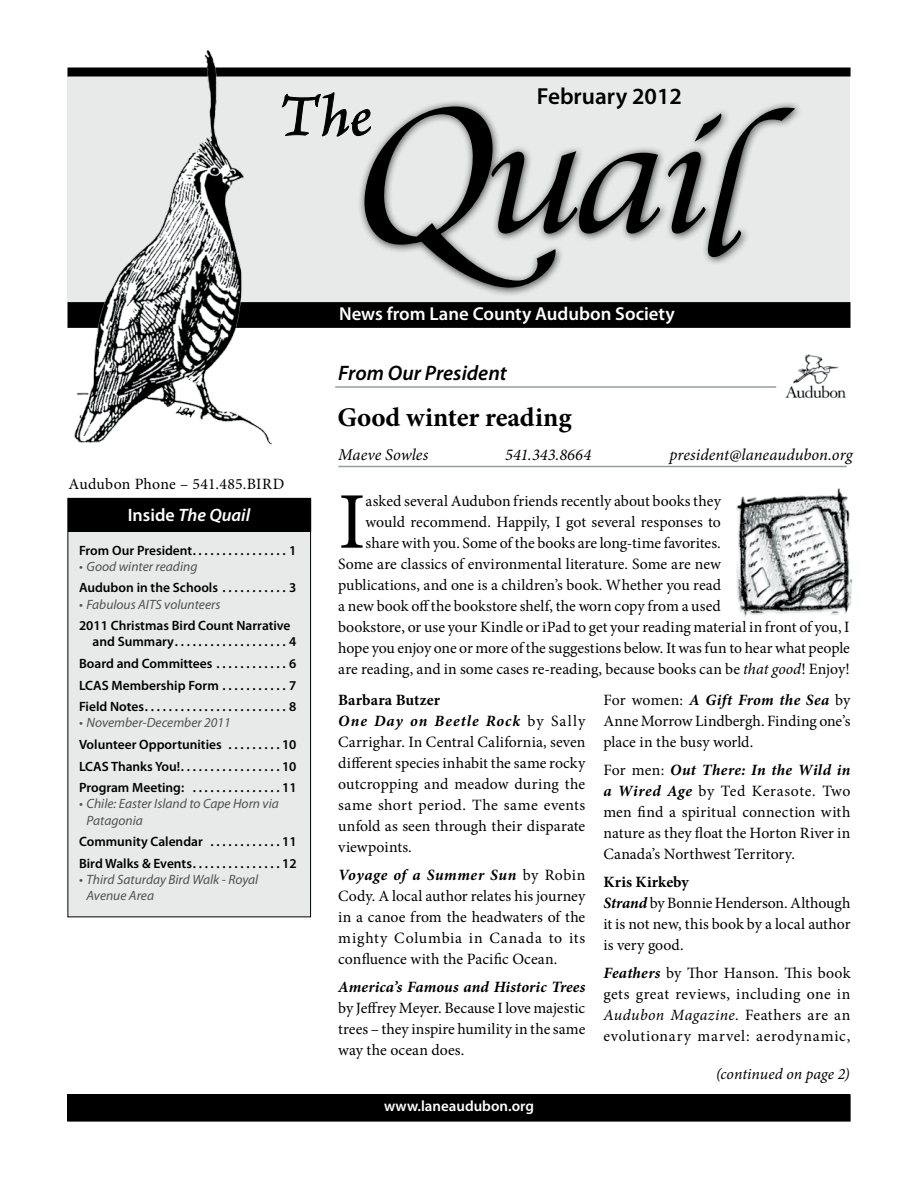
<style>
.page{position:relative;width:918px;height:1188px;background:#fff}
.page>*{position:absolute;margin:0;border:0;box-sizing:border-box;transform-origin:0 0}
.t1{font:80.4px "Minion Pro";color:#000}
.t2{font:700 27px "Minion Pro";color:#000}
.t3{font:600 23.25px "Myriad Pro";color:#000}
.t4{font:italic 600 21px "Myriad Pro";color:#000}
.t5{font:600 18.75px "Myriad Pro";color:#fff}
.t6{font:italic 600 18px "Myriad Pro";color:#fff}
.t7{font:italic 16.5px "Minion Pro";color:#000}
.t8{font:15.75px/21px "Minion Pro";letter-spacing:.005em;color:#000;text-align:justify}
.t9{font:italic 700 15.75px "Minion Pro";letter-spacing:.005em;color:#000}
.t10{font:italic 15.75px "Minion Pro";color:#000}
.t11{font:600 15px "Myriad Pro";color:#fff}
.t12{font:600 13.5px/16.2px "Myriad Pro";color:#000}
.t13{font:italic 13.5px/16.2px "Myriad Pro";color:#4d5350}
.s1{font-style:normal}
.s2{font-style:italic}
.s3{font-weight:700}
.s4{font-weight:700;font-style:italic}
</style>
<div class="page">
<div style="left:68px;top:69px;width:782px;height:234px;background:#e8eaea"></div>
<div style="left:68px;top:1095px;width:782px;height:26px;background:#000"></div>
<div style="left:68px;top:1094px;width:782px;height:27px;border:1px solid #000"></div>
<div style="left:68px;top:498px;width:243px;height:419px;background:#e8eaea"></div>
<div style="left:68px;top:498px;width:243px;height:33px;background:#000"></div>
<div style="left:68px;top:498px;width:243px;height:34px;border:1px solid #000"></div>
<div style="left:68px;top:68px;width:783px;height:8px;background:#000"></div>
<div style="left:69px;top:304px;width:780px;height:22px;background:#000"></div>
<div style="left:68px;top:302px;width:782px;height:26px;border:3px solid #000"></div>
<img style="left:67px;top:49px;width:204px;height:395px">
<svg style="left:282px;top:92px;width:76px;height:44px"></svg>
<div style="left:358px;top:100px;width:446px;height:197px;background:#000;opacity:.75"></div>
<svg style="left:363px;top:106px;width:432px;height:182px"></svg>
<img style="left:785px;top:354px;width:61px;height:45px">
<hr style="left:335px;top:386px;width:441px;height:2px;background:#959c9d">
<hr style="left:338px;top:466px;width:509px;height:1px;background:#959c9d">
<img style="left:736px;top:488px;width:117px;height:129px">
<h3 class="t3" style="left:537px;top:82px;width:147px">February 2012</h3>
<p class="t8" style="left:69px;top:474px;width:217px">Audubon Phone – 541.485.BIRD</p>
<p class="t6" style="left:128px;top:503px;width:124px"><span class="s1">Inside</span> The Quail</p>
<p class="t12" style="left:79px;top:542px;width:118px">From Our President.................</p>
<p class="t12" style="left:289px;top:542px;width:9px">1</p>
<p class="t13" style="left:79px;top:558px;width:120px">• Good winter reading</p>
<p class="t12" style="left:79px;top:579px;width:145px">Audubon in the Schools............</p>
<p class="t12" style="left:289px;top:579px;width:9px">3</p>
<p class="t13" style="left:79px;top:596px;width:143px">• Fabulous AITS volunteers</p>
<p class="t12" style="left:93px;top:617px;width:200px;text-indent:-14px">2011 Christmas Bird Count Narrative and Summary....................</p>
<p class="t12" style="left:289px;top:633px;width:9px">4</p>
<p class="t12" style="left:79px;top:655px;width:139px">Board and Committees.............</p>
<p class="t12" style="left:289px;top:655px;width:9px">6</p>
<p class="t12" style="left:79px;top:677px;width:145px">LCAS Membership Form............</p>
<p class="t12" style="left:289px;top:677px;width:9px">7</p>
<p class="t12" style="left:79px;top:698px;width:69px">Field Notes.........................</p>
<p class="t12" style="left:289px;top:698px;width:9px">8</p>
<p class="t13" style="left:79px;top:715px;width:153px">• November-December 2011</p>
<p class="t12" style="left:79px;top:736px;width:151px">Volunteer Opportunities .........</p>
<p class="t12" style="left:282px;top:736px;width:16px">10</p>
<p class="t12" style="left:79px;top:758px;width:106px">LCAS Thanks You!.................</p>
<p class="t12" style="left:282px;top:758px;width:16px">10</p>
<p class="t12" style="left:79px;top:779px;width:115px">Program Meeting: ...............</p>
<p class="t12" style="left:282px;top:779px;width:16px">11</p>
<p class="t13" style="left:87px;top:796px;width:194px;text-indent:-8px">• Chile: Easter Island to Cape Horn via<br>Patagonia</p>
<p class="t12" style="left:79px;top:833px;width:133px">Community Calendar ............</p>
<p class="t12" style="left:282px;top:833px;width:16px">11</p>
<p class="t12" style="left:79px;top:855px;width:117px">Bird Walks &amp; Events...............</p>
<p class="t12" style="left:282px;top:855px;width:16px">12</p>
<p class="t13" style="left:87px;top:871px;width:173px;text-indent:-8px">• Third Saturday Bird Walk - Royal<br>Avenue Area</p>
<p class="t5" style="left:339px;top:302px;width:337px">News from Lane County Audubon Society</p>
<h3 class="t4" style="left:338px;top:359px;width:170px">From Our President</h3>
<h2 class="t2" style="left:338px;top:398px;width:236px">Good winter reading</h2>
<p class="t7" style="left:338px;top:443px;width:92px">Maeve Sowles</p>
<p class="t7" style="left:505px;top:443px;width:87px">541.343.8664</p>
<p class="t7" style="left:670px;top:443px;width:185px">president@laneaudubon.org</p>
<h1 class="t1" style="left:338px;top:468px;width:29px">I</h1>
<p class="t8" style="left:366px;top:490px;width:357px">asked several Audubon friends recently about books they</p>
<p class="t8" style="left:366px;top:511px;width:357px">would recommend. Happily, I got several responses to</p>
<p class="t8" style="left:366px;top:532px;width:357px">share with you. Some of the books are long-time favorites.</p>
<p class="t8" style="left:338px;top:553px;width:384px">Some are classics of environmental literature. Some are new</p>
<p class="t8" style="left:338px;top:574px;width:384px">publications, and one is a children’s book. Whether you read</p>
<p class="t8" style="left:338px;top:595px;width:384px">a new book off the bookstore shelf, the worn copy from a used</p>
<p class="t8" style="left:338px;top:616px;width:513px">bookstore, or use your Kindle or iPad to get your reading material in front of you, I</p>
<p class="t8" style="left:338px;top:637px;width:513px">hope you enjoy one or more of the suggestions below. It was fun to hear what people</p>
<p class="t8" style="left:338px;top:658px;width:513px">are reading, and in some cases re-reading, because books can be <span class="s2">that good</span>! Enjoy!</p>
<p class="t8" style="left:338px;top:690px;width:249px;text-align:left"><span class="s3">Barbara Butzer<br></span><span class="s4">One Day on Beetle Rock</span> by Sally<br>Carrighar. In Central California, seven different species inhabit the same rocky outcropping and meadow during the same short period. The same events unfold as seen through their disparate viewpoints.</p>
<p class="t8" style="left:338px;top:865px;width:249px"><span class="s4">Voyage of a Summer Sun</span> by Robin Cody. A local author relates his journey in a canoe from the headwaters of the mighty Columbia in Canada to its confluence with the Pacific Ocean.</p>
<p class="t9" style="left:338px;top:976px;width:249px">America’s Famous and Historic Trees</p>
<p class="t8" style="left:338px;top:997px;width:249px">by Jeffrey Meyer. Because I love majestic trees – they inspire humility in the same way the ocean does.</p>
<p class="t11" style="left:384px;top:1096px;width:151px">www.laneaudubon.org</p>
<p class="t8" style="left:603px;top:690px;width:249px">For women: <span class="s4">A Gift From the Sea</span> by Anne Morrow Lindbergh. Finding one’s place in the busy world.</p>
<p class="t8" style="left:603px;top:760px;width:249px">For men: <span class="s4">Out There: In the Wild in a Wired Age</span> by Ted Kerasote. Two men find a spiritual connection with nature as they float the Horton River in Canada’s Northwest Territory.</p>
<p class="t8" style="left:603px;top:871px;width:249px;text-align:left"><span class="s3">Kris Kirkeby<br></span><span class="s4">Strand</span> by Bonnie Henderson. Although it is not new, this book by a local author is very good.</p>
<p class="t8" style="left:603px;top:962px;width:249px"><span class="s4">Feathers</span> by Thor Hanson. This book gets great reviews, including one in <span class="s2">Audubon Magazine</span>. Feathers are an evolutionary marvel: aerodynamic,</p>
<p class="t10" style="left:716px;top:1063px;width:135px">(continued on page 2)</p>
</div>
